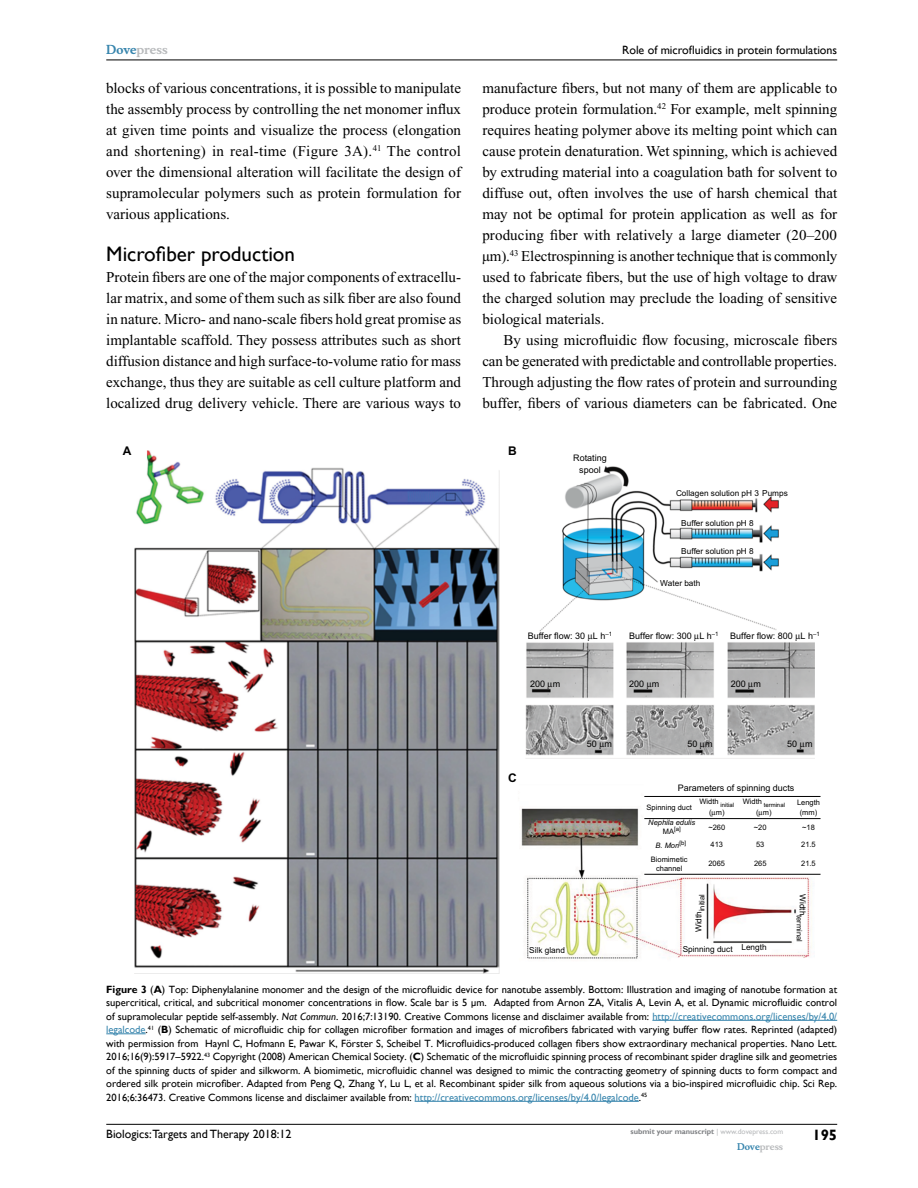
<style>
.page{position:relative;width:918px;height:1188px;background:#fff}
.page>*{position:absolute;margin:0;border:0;box-sizing:border-box;transform-origin:0 0}
.t1{font:21px "Gill Sans";color:#000}
.t2{font:15px/21px "Times New Roman";color:#000;text-align:justify}
.t3{font:700 15px "Gill Sans";color:#000}
.t4{font:12px "Gill Sans";color:#000}
.t5{font:700 12px "Musee";color:#b8babc}
.t6{font:700 12px "Arial";color:#000}
.t7{font:10.5px/13.5px "Gill Sans";color:#000;text-align:justify}
.t8{font:9px/12px "Arial";color:#000;text-align:center}
.t9{font:700 9px "Musee";color:#b8babc}
.t10{font:8.25px "Arial";color:#000}
.t11{font:7.5px/14.1px "Arial";color:#000;text-align:center}
.t12{font:700 7.5px "Gill Sans";color:#808285}
.t13{font:italic 7.5px "Arial";color:#000}
.t14{font:6px "Arial";color:#000}
.s1{color:#3785ad}
.s2{font-size:7.5px}
.s3{font-style:italic}
.s4{font-weight:700}
.s5{font-weight:400;color:#b8babc}
</style>
<div class="page">
<hr style="left:106px;top:1124px;width:731px;height:1px;background:#000">
<hr style="left:106px;top:60px;width:731px;height:1px;background:#000">
<img style="left:134px;top:450px;width:680px;height:523px">
<hr style="left:644px;top:796px;width:177px;height:1px;background:#000">
<hr style="left:644px;top:818px;width:177px;height:1px;background:#000">
<hr style="left:644px;top:874px;width:177px;height:1px;background:#000">
<hr style="left:652px;top:1020px;width:185px;height:1px;background:#3785ad">
<hr style="left:106px;top:1034px;width:40px;height:1px;background:#3785ad">
<hr style="left:415px;top:1101px;width:224px;height:1px;background:#3785ad">
<svg style="left:588px;top:635px;width:5px;height:6px"></svg>
<svg style="left:694px;top:635px;width:5px;height:6px"></svg>
<svg style="left:712px;top:811px;width:4px;height:6px"></svg>
<svg style="left:759px;top:811px;width:4px;height:6px"></svg>
<svg style="left:796px;top:635px;width:4px;height:6px"></svg>
<svg style="left:548px;top:683px;width:5px;height:6px"></svg>
<svg style="left:647px;top:683px;width:5px;height:6px"></svg>
<svg style="left:749px;top:683px;width:4px;height:6px"></svg>
<svg style="left:600px;top:743px;width:4px;height:6px"></svg>
<svg style="left:700px;top:743px;width:5px;height:6px"></svg>
<svg style="left:800px;top:743px;width:5px;height:6px"></svg>
<p class="t5" style="left:106px;top:43px;width:63px"><span class="s1">Dove</span>press</p>
<p class="t2" style="left:106px;top:77px;width:356px">blocks of various concentrations, it is possible to manipulate the assembly process by controlling the net monomer influx at given time points and visualize the process (elongation and shortening) in real-time (Figure 3A).<sup>41</sup> The control over the dimensional alteration will facilitate the design of supramolecular polymers such as protein formulation for various applications.</p>
<h1 class="t1" style="left:106px;top:241px;width:190px">Microfiber production</h1>
<p class="t2" style="left:106px;top:266px;width:356px">Protein fibers are one of the major components of extracellu&shy;lar matrix, and some of them such as silk fiber are also found in nature. Micro- and nano-scale fibers hold great promise as implantable scaffold. They possess attributes such as short diffusion distance and high surface-to-volume ratio for mass exchange, thus they are suitable as cell culture platform and localized drug delivery vehicle. There are various ways to</p>
<p class="t4" style="left:622px;top:43px;width:217px">Role of microfluidics in protein formulations</p>
<p class="t2" style="left:482px;top:77px;width:356px">manufacture fibers, but not many of them are applicable to produce protein formulation.<sup>42</sup> For example, melt spinning requires heating polymer above its melting point which can cause protein denaturation. Wet spinning, which is achieved by extruding material into a coagulation bath for solvent to diffuse out, often involves the use of harsh chemical that may not be optimal for protein application as well as for producing fiber with relatively a large diameter (20–200 µm).<sup>43</sup> Electrospinning is another technique that is commonly used to fabricate fibers, but the use of high voltage to draw the charged solution may preclude the loading of sensitive biological materials.</p>
<p class="t2" style="left:482px;top:329px;width:356px;text-indent:21px">By using microfluidic flow focusing, microscale fibers can be generated with predictable and controllable properties.<br>Through adjusting the flow rates of protein and surrounding buffer, fibers of various diameters can be fabricated. One</p>
<p class="t6" style="left:123px;top:444px;width:10px">A</p>
<p class="t6" style="left:508px;top:444px;width:10px">B</p>
<p class="t8" style="left:573px;top:452px;width:35px">Rotating spool</p>
<p class="t10" style="left:676px;top:489px;width:113px">Collagen solution pH 3 Pumps</p>
<p class="t10" style="left:681px;top:519px;width:74px">Buffer solution pH 8</p>
<p class="t10" style="left:681px;top:546px;width:74px">Buffer solution pH 8</p>
<p class="t10" style="left:660px;top:578px;width:42px">Water bath</p>
<p class="t8" style="left:528px;top:630px;width:86px">Buffer flow: 30 L h<sup>–1</sup></p>
<p class="t8" style="left:629px;top:630px;width:91px">Buffer flow: 300 L h<sup>–1</sup></p>
<p class="t8" style="left:730px;top:630px;width:91px">Buffer flow: 800 L h<sup>–1</sup></p>
<p class="t8" style="left:530px;top:678px;width:32px">200 m</p>
<p class="t8" style="left:629px;top:678px;width:32px">200 m</p>
<p class="t8" style="left:731px;top:678px;width:32px">200 m</p>
<p class="t6" style="left:508px;top:771px;width:10px">C</p>
<p class="t8" style="left:587px;top:738px;width:27px">50 m</p>
<p class="t8" style="left:687px;top:738px;width:27px">50 m</p>
<p class="t8" style="left:787px;top:738px;width:27px">50 m</p>
<p class="t8" style="left:678px;top:782px;width:118px">Parameters of spinning ducts</p>
<p class="t11" style="left:647px;top:800px;width:47px">Spinning duct</p>
<p class="t13" style="left:648px;top:818px;width:49px">Nephila edulis</p>
<p class="t14" style="left:663px;top:826px;width:19px"><span class="s2">MA</span>[a]</p>
<p class="t11" style="left:651px;top:838px;width:38px"><span class="s3">B. Mori</span><sup>[b]<br></sup>Biomimetic</p>
<p class="t11" style="left:656px;top:861px;width:28px">channel</p>
<p class="t14" style="left:743px;top:802px;width:44px"><sup>Width</sup> terminal</p>
<p class="t11" style="left:756px;top:805px;width:17px">( m)</p>
<p class="t11" style="left:797px;top:797px;width:24px;line-height:10.5px">Length (mm)</p>
<p class="t14" style="left:700px;top:802px;width:36px"><sup>Width</sup> initial</p>
<p class="t11" style="left:709px;top:805px;width:17px">( m)</p>
<p class="t11" style="left:708px;top:821px;width:18px">~260</p>
<p class="t11" style="left:711px;top:837px;width:14px">413</p>
<p class="t11" style="left:708px;top:857px;width:18px">2065</p>
<p class="t11" style="left:754px;top:821px;width:14px">~20</p>
<p class="t11" style="left:756px;top:837px;width:10px">53</p>
<p class="t11" style="left:754px;top:857px;width:14px">265</p>
<p class="t11" style="left:802px;top:821px;width:14px">~18</p>
<p class="t11" style="left:801px;top:837px;width:16px">21.5</p>
<p class="t11" style="left:801px;top:857px;width:16px">21.5</p>
<p class="t11" style="left:695px;top:932px;width:40px;rotate:-90deg"><sup>Width</sup>initial</p>
<p class="t11" style="left:807px;top:894px;width:49px;rotate:90deg"><sup>Width</sup>terminal</p>
<p class="t10" style="left:529px;top:946px;width:37px">Silk gland</p>
<p class="t10" style="left:683px;top:944px;width:85px">Spinning duct Length</p>
<p class="t7" style="left:106px;top:982px;width:732px"><span class="s4">Figure 3</span> (<span class="s4">A</span>) Top: Diphenylalanine monomer and the design of the microfluidic device for nanotube assembly. Bottom: Illustration and imaging of nanotube formation at supercritical, critical, and subcritical monomer concentrations in flow. Scale bar is 5 µm. Adapted from Arnon ZA, Vitalis A, Levin A, et al. Dynamic microfluidic control of supramolecular peptide self-assembly. <span class="s3">Nat Commun</span>. 2016;7:13190. Creative Commons license and disclaimer available from: <span class="s1">http://creativecommons.org/licenses/by/4.0/ legalcode</span>.<sup>41</sup> (<span class="s4">B</span>) Schematic of microfluidic chip for collagen microfiber formation and images of microfibers fabricated with varying buffer flow rates. Reprinted (adapted) with permission from Haynl C, Hofmann E, Pawar K, Förster S, Scheibel T. Microfluidics-produced collagen fibers show extraordinary mechanical properties. Nano Lett.<br>2016;16(9):5917–5922.<sup>43</sup> Copyright (2008) American Chemical Society. (<span class="s4">C</span>) Schematic of the microfluidic spinning process of recombinant spider dragline silk and geometries of the spinning ducts of spider and silkworm. A biomimetic, microfluidic channel was designed to mimic the contracting geometry of spinning ducts to form compact and ordered silk protein microfiber. Adapted from Peng Q, Zhang Y, Lu L, et al. Recombinant spider silk from aqueous solutions via a bio-inspired microfluidic chip. Sci Rep.<br>2016;6:36473. Creative Commons license and disclaimer available from: <span class="s1">http://creativecommons.org/licenses/by/4.0/legalcode</span>.<sup>45</sup></p>
<p class="t4" style="left:106px;top:1127px;width:187px">Biologics:Targets and Therapy 2018:12</p>
<p class="t12" style="left:631px;top:1127px;width:154px">submit your manuscript <span class="s5">| www.dovepress.com</span></p>
<p class="t9" style="left:737px;top:1141px;width:48px"><span class="s1">Dove</span>press</p>
<p class="t3" style="left:812px;top:1126px;width:26px">195</p>
</div>
